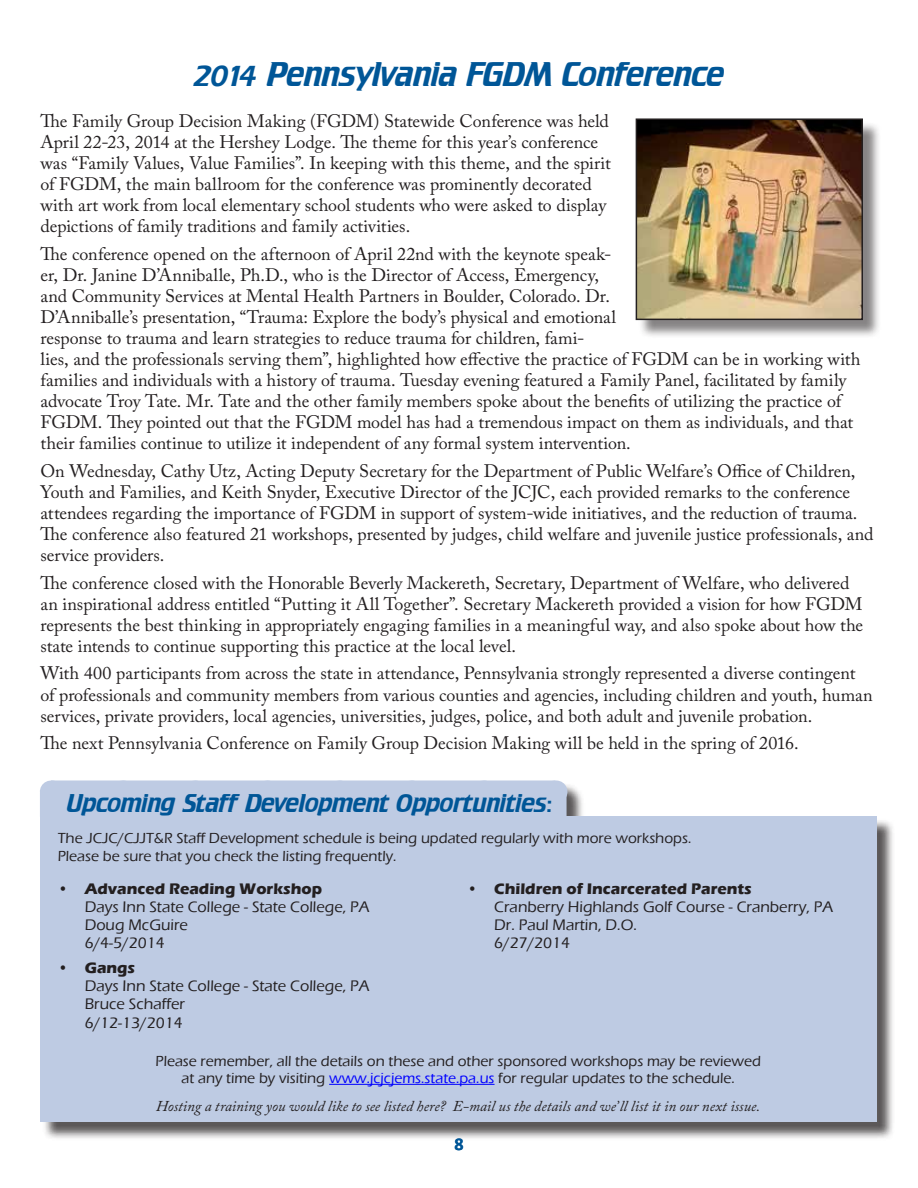
<style>
.page{position:relative;width:918px;height:1188px;background:#fff}
.page>*{position:absolute;margin:0;border:0;box-sizing:border-box;transform-origin:0 0}
.t1{font:30px "Crillee";letter-spacing:-.02em;color:#005697}
.t2{font:22.5px "Crillee";letter-spacing:-.015em;color:#005697}
.t3{font:18px/21px "Adobe Caslon Pro";letter-spacing:-.005em;color:#231f20}
.t4{font:700 18px "Calibri";color:#005697}
.t5{font:500 15.75px/18.1px "Eras ITC";color:#231f20}
.t6{font:700 15.75px "Eras ITC";color:#231f20}
.t7{font:500 15px/18.1px "Eras ITC";color:#231f20}
.t8{font:italic 15px "Adobe Caslon Pro";color:#231f20}
.s1{color:#00f}
</style>
<div class="page">
<div style="left:42px;top:783px;width:854px;height:358px;background:#231f20;opacity:.75"></div>
<div style="left:40px;top:816px;width:837px;height:306px;background:#becbe3"></div>
<div style="left:51px;top:780px;width:504px;height:23px;background:#becbe3"></div>
<svg style="left:123px;top:780px;width:396px;height:1px"></svg>
<svg style="left:555px;top:780px;width:1px;height:13px"></svg>
<div style="left:40px;top:793px;width:527px;height:24px;background:#becbe3"></div>
<hr style="left:329px;top:1084px;width:166px;height:1px;background:#00f">
<div style="left:638px;top:121px;width:243px;height:218px;background:#231f20;opacity:.55"></div>
<img style="left:639px;top:121px;width:221px;height:196px">
<div style="left:636px;top:118px;width:227px;height:202px;border:2px solid #231f20"></div>
<h1 class="t1" style="left:193px;top:54px;width:533px">2014 Pennsylvania FGDM Conference</h1>
<p class="t3" style="left:40px;top:111px;width:572px">The Family Group Decision Making (FGDM) Statewide Conference was held April 22-23, 2014 at the Hershey Lodge. The theme for this year’s conference was “Family Values, Value Families”. In keeping with this theme, and the spirit of FGDM, the main ballroom for the conference was prominently decorated with art work from local elementary school students who were asked to display depictions of family traditions and family activities.</p>
<p class="t3" style="left:40px;top:243px;width:821px">The conference opened on the afternoon of April 22nd with the keynote speak-<br>er, Dr. Janine D’Anniballe, Ph.D., who is the Director of Access, Emergency,<br>and Community Services at Mental Health Partners in Boulder, Colorado. Dr.<br>D’Anniballe’s presentation, “Trauma: Explore the body’s physical and emotional<br>response to trauma and learn strategies to reduce trauma for children, fami-<br>lies, and the professionals serving them”, highlighted how effective the practice of FGDM can be in working with families and individuals with a history of trauma. Tuesday evening featured a Family Panel, facilitated by family advocate Troy Tate. Mr. Tate and the other family members spoke about the benefits of utilizing the practice of FGDM. They pointed out that the FGDM model has had a tremendous impact on them as individuals, and that their families continue to utilize it independent of any formal system intervention.</p>
<p class="t3" style="left:40px;top:460px;width:834px">On Wednesday, Cathy Utz, Acting Deputy Secretary for the Department of Public Welfare’s Office of Children, Youth and Families, and Keith Snyder, Executive Director of the JCJC, each provided remarks to the conference attendees regarding the importance of FGDM in support of system-wide initiatives, and the reduction of trauma.<br>The conference also featured 21 workshops, presented by judges, child welfare and juvenile justice professionals, and service providers.</p>
<p class="t3" style="left:40px;top:572px;width:824px">The conference closed with the Honorable Beverly Mackereth, Secretary, Department of Welfare, who delivered an inspirational address entitled “Putting it All Together”. Secretary Mackereth provided a vision for how FGDM represents the best thinking in appropriately engaging families in a meaningful way, and also spoke about how the state intends to continue supporting this practice at the local level.</p>
<p class="t3" style="left:40px;top:663px;width:834px">With 400 participants from across the state in attendance, Pennsylvania strongly represented a diverse contingent of professionals and community members from various counties and agencies, including children and youth, human services, private providers, local agencies, universities, judges, police, and both adult and juvenile probation.</p>
<p class="t3" style="left:40px;top:733px;width:760px">The next Pennsylvania Conference on Family Group Decision Making will be held in the spring of 2016.</p>
<p class="t2" style="left:67px;top:788px;width:487px">Upcoming Staff Development Opportunities:</p>
<p class="t7" style="left:58px;top:829px;width:635px">The JCJC/CJJT&amp;R Staff Development schedule is being updated regularly with more workshops.<br>Please be sure that you check the listing frequently.</p>
<p class="t6" style="left:58px;top:880px;width:266px">• Advanced Reading Workshop</p>
<p class="t5" style="left:85px;top:898px;width:286px">Days Inn State College - State College, PA<br>Doug McGuire<br>6/4-5/2014</p>
<p class="t6" style="left:58px;top:959px;width:79px">• Gangs</p>
<p class="t5" style="left:85px;top:977px;width:286px">Days Inn State College - State College, PA<br>Bruce Schaffer<br>6/12-13/2014</p>
<p class="t6" style="left:467px;top:880px;width:286px">• Children of Incarcerated Parents</p>
<p class="t5" style="left:494px;top:898px;width:341px">Cranberry Highlands Golf Course - Cranberry, PA<br>Dr. Paul Martin, D.O.<br>6/27/2014</p>
<p class="t7" style="left:156px;top:1053px;width:607px;line-height:17.2px;text-align:center">Please remember, all the details on these and other sponsored workshops may be reviewed at any time by visiting <span class="s1">www.jcjcjems.state.pa.us</span> for regular updates to the schedule.</p>
<p class="t8" style="left:156px;top:1097px;width:606px">Hosting a training you would like to see listed here? E-mail us the details and we’ll list it in our next issue.</p>
<p class="t4" style="left:454px;top:1132px;width:11px">8</p>
</div>
